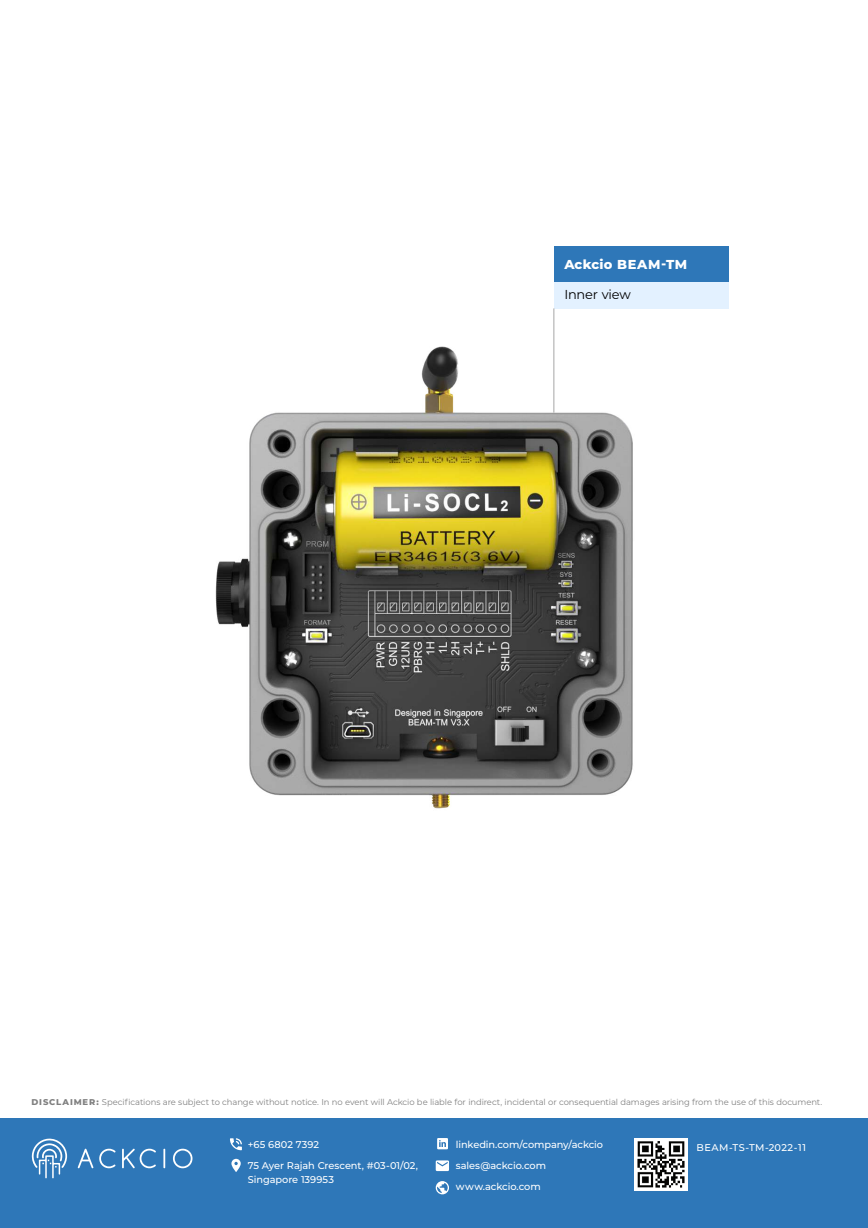
<style>
.page{position:relative;width:868px;height:1228px;background:#fff}
.page>*{position:absolute;margin:0;border:0;box-sizing:border-box;transform-origin:0 0}
.t1{font:800 12.95px "Montserrat";letter-spacing:.02em;color:#fff}
.t2{font:12.95px "Montserrat";letter-spacing:-.015em;color:#000}
.t3{font:500 9.8px/21px "Montserrat";letter-spacing:-.005em;color:#fff}
.t4{font:500 9.8px "Montserrat";letter-spacing:.04em;color:#fff}
.t5{font:8.4px "Montserrat";letter-spacing:-.01em;color:#808080}
.s1{font-weight:800}
</style>
<div class="page">
<div style="left:0;top:1119px;width:868px;height:109px;background:#2e77b8"></div>
<svg style="left:436px;top:1160px;width:13px;height:11px"></svg>
<svg style="left:230px;top:1138px;width:12px;height:12px"></svg>
<svg style="left:231px;top:1159px;width:10px;height:13px"></svg>
<svg style="left:436px;top:1181px;width:13px;height:13px"></svg>
<svg style="left:437px;top:1138px;width:11px;height:11px"></svg>
<img style="left:635px;top:1138px;width:52px;height:53px">
<img style="left:215px;top:343px;width:418px;height:466px">
<div style="left:554px;top:246px;width:175px;height:36px;background:#2e77b8"></div>
<div style="left:554px;top:282px;width:175px;height:26px;background:#e3f1ff"></div>
<hr style="left:554px;top:308px;width:1px;height:105px;background:#a6a6a6">
<svg style="left:78px;top:1149px;width:15px;height:19px"></svg>
<svg style="left:99px;top:1149px;width:16px;height:19px"></svg>
<svg style="left:122px;top:1149px;width:34px;height:19px"></svg>
<svg style="left:163px;top:1149px;width:2px;height:19px"></svg>
<svg style="left:173px;top:1149px;width:19px;height:19px"></svg>
<svg style="left:32px;top:1138px;width:35px;height:40px"></svg>
<h1 class="t1" style="left:564px;top:255px;width:124px">Ackcio BEAM-TM</h1>
<h1 class="t2" style="left:564px;top:285px;width:68px">Inner view</h1>
<p class="t5" style="left:31px;top:1096px;width:792px"><span class="s1">DISCLAIMER:</span> Specifications are subject to change without notice. In no event will Ackcio be liable for indirect, incidental or consequential damages arising from the use of this document.</p>
<p class="t3" style="left:248px;top:1133px;width:172px">+65 6802 7392<br>75 Ayer Rajah Crescent, #03-01/02,</p>
<p class="t3" style="left:248px;top:1168px;width:88px">Singapore 139953</p>
<p class="t3" style="left:456px;top:1133px;width:149px">linkedin.com/company/ackcio sales@ackcio.com www.ackcio.com</p>
<p class="t4" style="left:697px;top:1140px;width:111px">BEAM-TS-TM-2022-11</p>
</div>
